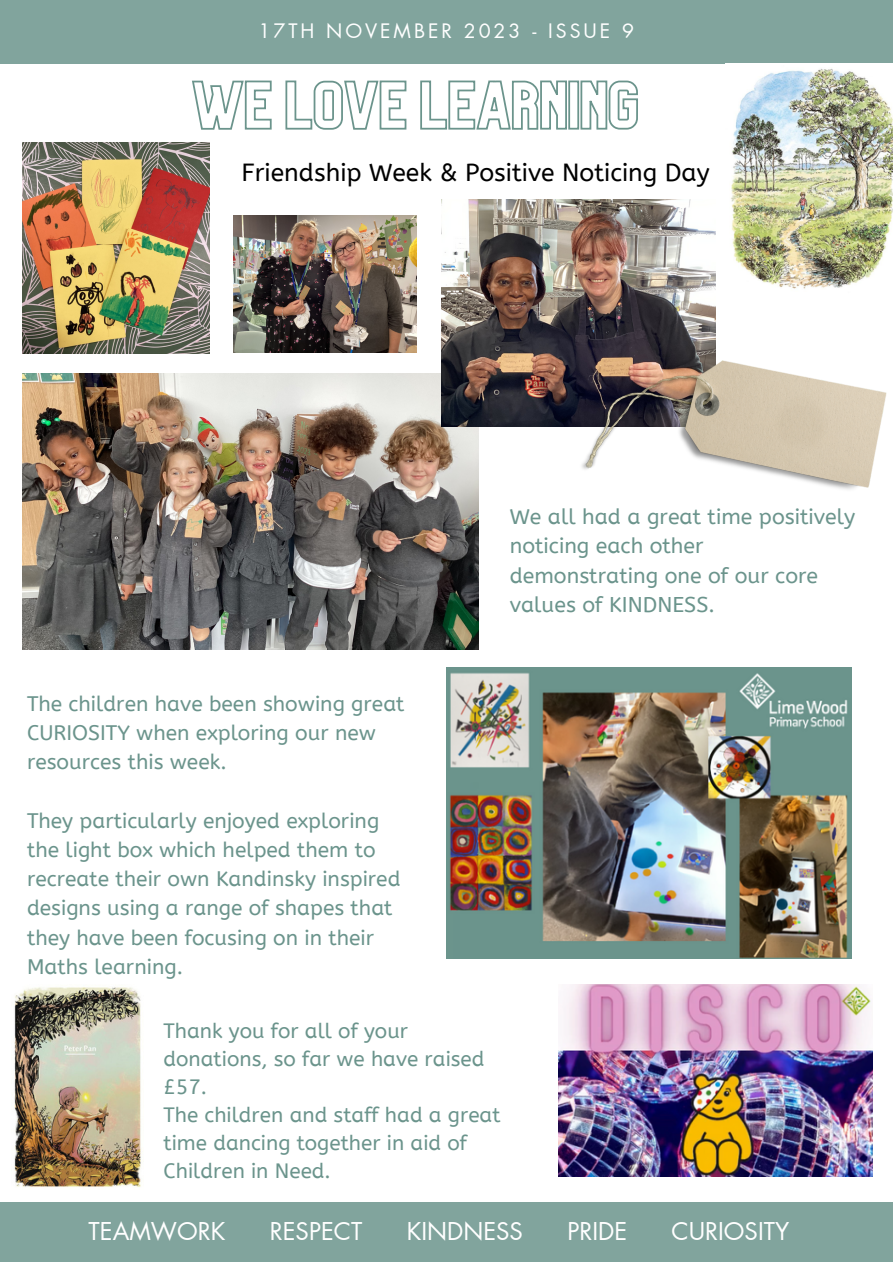
<style>
.page{position:relative;width:893px;height:1264px;background:#fff}
.page>*{position:absolute;margin:0;border:0;box-sizing:border-box;transform-origin:0 0}
.t1{font:24.75px "A Bee Zee";color:#000}
.t2{font:24px "Futura LT Pro";color:#fff}
.t3{font:21.3px/29.2px "A Bee Zee";color:#6b948c}
.t4{font:21px/29.2px "A Bee Zee";color:#6b948c}
.t5{font:20.7px/28px "A Bee Zee";color:#6b948c}
.t6{font:19.5px "Futura LT Pro";letter-spacing:.15em;color:#fff}
</style>
<div class="page">
<div style="left:0;top:0;width:892px;height:63px;background:#81a49d"></div>
<div style="left:0;top:1202px;width:892px;height:60px;background:#81a49d"></div>
<img style="left:731px;top:68px;width:161px;height:221px">
<img style="left:14px;top:987px;width:127px;height:200px">
<img style="left:22px;top:374px;width:457px;height:275px">
<img style="left:233px;top:216px;width:183px;height:137px">
<img style="left:22px;top:142px;width:187px;height:211px">
<img style="left:441px;top:199px;width:274px;height:227px">
<img style="left:578px;top:361px;width:308px;height:129px">
<img style="left:558px;top:984px;width:314px;height:191px">
<img style="left:446px;top:668px;width:405px;height:290px">
<svg style="left:192px;top:80px;width:446px;height:50px"></svg>
<p class="t6" style="left:258px;top:22px;width:377px">17TH NOVEMBER 2023 - ISSUE 9</p>
<p class="t1" style="left:241px;top:158px;width:470px">Friendship Week &amp; Positive Noticing Day</p>
<p class="t3" style="left:509px;top:502px;width:347px">We all had a great time positively noticing each other</p>
<p class="t3" style="left:509px;top:561px;width:310px">demonstrating one of our core values of KINDNESS.</p>
<p class="t4" style="left:27px;top:689px;width:379px">The children have been showing great<br>CURIOSITY when exploring our new resources this week.</p>
<p class="t4" style="left:27px;top:806px;width:375px">They particularly enjoyed exploring the light box which helped them to recreate their own Kandinsky inspired designs using a range of shapes that they have been focusing on in their<br>Maths learning.</p>
<p class="t5" style="left:163px;top:1017px;width:322px">Thank you for all of your donations, so far we have raised £57.</p>
<p class="t5" style="left:163px;top:1101px;width:338px">The children and staff had a great time dancing together in aid of<br>Children in Need.</p>
<p class="t2" style="left:89px;top:1219px;width:138px">TEAMWORK</p>
<p class="t2" style="left:270px;top:1219px;width:94px">RESPECT</p>
<p class="t2" style="left:406px;top:1219px;width:118px">KINDNESS</p>
<p class="t2" style="left:567px;top:1219px;width:61px">PRIDE</p>
<p class="t2" style="left:671px;top:1219px;width:119px">CURIOSITY</p>
</div>
